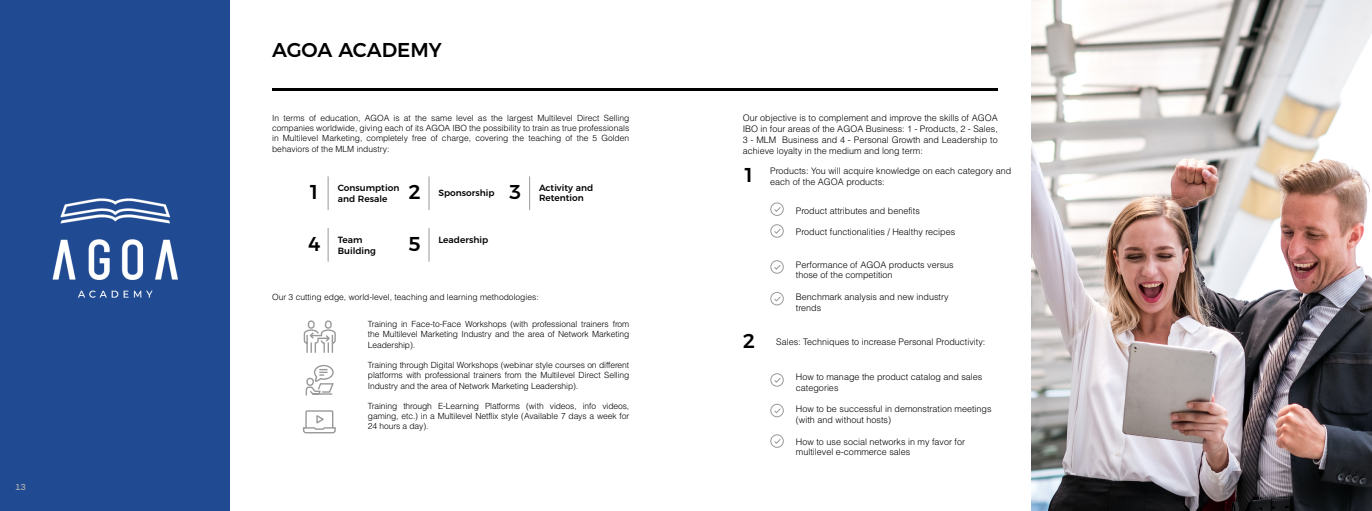
<style>
.page{position:relative;width:1372px;height:511px;background:#fff}
.page>*{position:absolute;margin:0;border:0;box-sizing:border-box;transform-origin:0 0}
.t1{font:500 20px "Montserrat";color:#000}
.t2{font:300 9px/10.8px "Helvetica LT Std";color:#000}
.t3{font:500 9px/10.8px "Montserrat";color:#000}
.t4{font:9px "Chivo";color:#b3b2b2}
.t5{font:300 8.5px/10.2px "Helvetica LT Std";letter-spacing:-.01em;color:#000;text-align:justify}
</style>
<div class="page">
<div style="left:0;top:0;width:230px;height:510px;background:#204a91"></div>
<hr style="left:328px;top:176px;width:1px;height:34px;background:#999">
<hr style="left:328px;top:228px;width:1px;height:33px;background:#999">
<hr style="left:429px;top:176px;width:1px;height:34px;background:#999">
<hr style="left:429px;top:228px;width:1px;height:33px;background:#999">
<hr style="left:529px;top:176px;width:1px;height:34px;background:#999">
<hr style="left:272px;top:88px;width:726px;height:3px;background:#000">
<svg style="left:303px;top:320px;width:33px;height:33px"></svg>
<svg style="left:305px;top:364px;width:29px;height:32px"></svg>
<svg style="left:303px;top:410px;width:33px;height:24px"></svg>
<img style="left:1031px;top:0;width:341px;height:510px">
<svg style="left:770px;top:373px;width:14px;height:14px"></svg>
<svg style="left:770px;top:224px;width:14px;height:14px"></svg>
<svg style="left:770px;top:202px;width:14px;height:14px"></svg>
<svg style="left:770px;top:403px;width:14px;height:14px"></svg>
<svg style="left:770px;top:260px;width:14px;height:14px"></svg>
<svg style="left:770px;top:434px;width:14px;height:14px"></svg>
<svg style="left:770px;top:292px;width:14px;height:13px"></svg>
<img style="left:52px;top:198px;width:126px;height:100px">
<p class="t4" style="left:15px;top:481px;width:13px">13</p>
<h1 class="t1" style="left:272px;top:34px;width:171px">AGOA ACADEMY</h1>
<p class="t5" style="left:272px;top:113px;width:359px">In terms of education, AGOA is at the same level as the largest Multilevel Direct Selling companies worldwide, giving each of its AGOA IBO the possibility to train as true professionals in Multilevel Marketing, completely free of charge, covering the teaching of the 5 Golden behaviors of the MLM industry:</p>
<p class="t3" style="left:338px;top:182px;width:63px">Consumption and Resale</p>
<p class="t3" style="left:438px;top:187px;width:58px">Sponsorship</p>
<p class="t3" style="left:338px;top:234px;width:40px">Team<br>Building</p>
<h1 class="t1" style="left:308px;top:176px;width:14px">1</h1>
<h1 class="t1" style="left:409px;top:176px;width:14px">2</h1>
<h1 class="t1" style="left:308px;top:227px;width:14px">4</h1>
<p class="t3" style="left:438px;top:234px;width:51px">Leadership</p>
<h1 class="t1" style="left:409px;top:227px;width:14px">5</h1>
<h1 class="t1" style="left:509px;top:176px;width:14px">3</h1>
<p class="t3" style="left:539px;top:181px;width:56px">Activity and<br>Retention</p>
<p class="t5" style="left:272px;top:291px;width:268px">Our 3 cutting edge, world-level, teaching and learning methodologies:</p>
<p class="t5" style="left:368px;top:319px;width:263px">Training in Face-to-Face Workshops (with professional trainers from the Multilevel Marketing Industry and the area of Network Marketing Leadership).</p>
<p class="t5" style="left:368px;top:359px;width:263px">Training through Digital Workshops (webinar style courses on different platforms with professional trainers from the Multilevel Direct Selling Industry and the area of Network Marketing Leadership).</p>
<p class="t5" style="left:368px;top:400px;width:263px">Training through E-Learning Platforms (with videos, info videos, gaming, etc.) in a Multilevel Netflix style (Available 7 days a week for 24 hours a day).</p>
<p class="t2" style="left:743px;top:112px;width:257px;text-align:justify">Our objective is to complement and improve the skills of AGOA IBO in four areas of the AGOA Business: 1 - Products, 2 - Sales, 3 - MLM Business and 4 - Personal Growth and Leadership to achieve loyalty in the medium and long term:</p>
<h1 class="t1" style="left:743px;top:159px;width:14px">1</h1>
<h1 class="t1" style="left:743px;top:324px;width:14px">2</h1>
<p class="t2" style="left:770px;top:165px;width:243px">Products: You will acquire knowledge on each category and</p>
<p class="t2" style="left:770px;top:176px;width:116px">each of the AGOA products:</p>
<p class="t2" style="left:796px;top:205px;width:125px">Product attributes and benefits</p>
<p class="t2" style="left:796px;top:226px;width:161px">Product functionalities / Healthy recipes</p>
<p class="t2" style="left:796px;top:259px;width:159px">Performance of AGOA products versus those of the competition</p>
<p class="t2" style="left:796px;top:291px;width:154px">Benchmark analysis and new industry trends</p>
<p class="t2" style="left:776px;top:335px;width:211px">Sales: Techniques to increase Personal Productivity:</p>
<p class="t2" style="left:796px;top:370px;width:188px">How to manage the product catalog and sales categories</p>
<p class="t2" style="left:796px;top:403px;width:197px">How to be successful in demonstration meetings (with and without hosts)</p>
<p class="t2" style="left:796px;top:435px;width:171px">How to use social networks in my favor for multilevel e-commerce sales</p>
</div>
